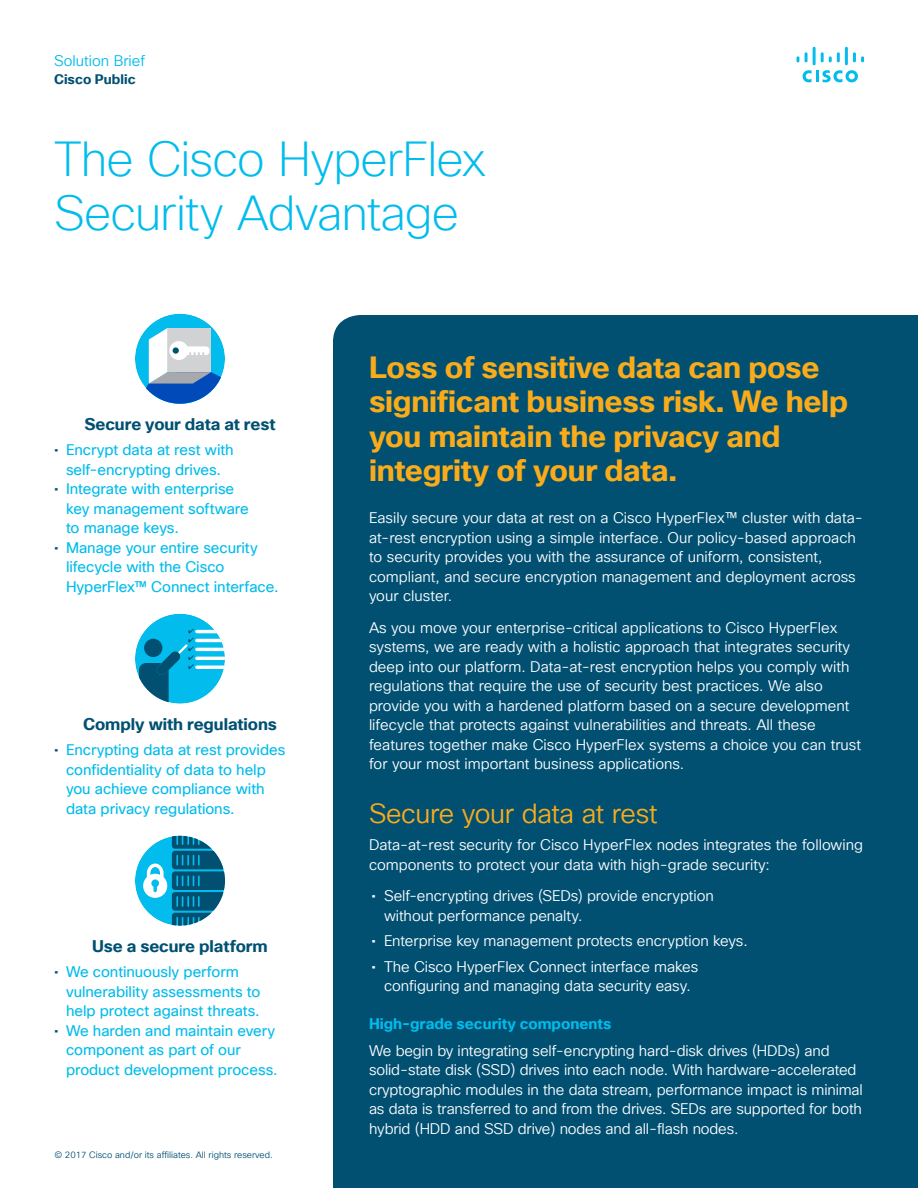
<style>
.page{position:relative;width:918px;height:1188px;background:#fff}
.page>*{position:absolute;margin:0;border:0;box-sizing:border-box;transform-origin:0 0}
.t1{font:200 48px/54px "Cisco Sans TT";letter-spacing:-.02em;color:#01bcec}
.t2{font:700 30px/34.5px "Cisco Sans TT";letter-spacing:-.01em;color:#faab1a}
.t3{font:27px "Cisco Sans TT Light";letter-spacing:-.02em;color:#faab1a}
.t4{font:700 16.5px "Cisco Sans TT";letter-spacing:-.005em;color:#015072}
.t5{font:15px/19.5px "Cisco Sans TT Light";color:#fff}
.t6{font:15px/19.5px "Cisco Sans TT";letter-spacing:-.005em;color:#01bcec}
.t7{font:700 15px "Cisco Sans TT";color:#01bcec}
.t8{font:15px "Cisco Sans TT Light";color:#01bcec}
.t9{font:700 13.5px "Cisco Sans TT";color:#015072}
.t10{font:9px "Cisco Sans TT Light";color:#015072}
.s1{color:#015072}
.s2{font-family:"Cisco Sans TT"}
</style>
<div class="page">
<svg style="left:803px;top:70px;width:55px;height:12px"></svg>
<svg style="left:797px;top:56px;width:2px;height:6px"></svg>
<svg style="left:805px;top:52px;width:3px;height:10px"></svg>
<hr style="left:813px;top:47px;width:3px;height:18px;background:#01bcec">
<svg style="left:821px;top:52px;width:19px;height:10px"></svg>
<hr style="left:845px;top:47px;width:3px;height:18px;background:#01bcec">
<svg style="left:853px;top:52px;width:11px;height:10px"></svg>
<div style="left:333px;top:315px;width:585px;height:873px;background:#015072"></div>
<div style="left:135px;top:314px;width:90px;height:90px;background:#01bcec;border-radius:50%"></div>
<svg style="left:138px;top:328px;width:87px;height:76px"></svg>
<div style="left:173px;top:347px;width:6px;height:7px;background:#015072;border-radius:50%"></div>
<div style="left:135px;top:614px;width:90px;height:90px;background:#01bcec;border-radius:50%"></div>
<svg style="left:139px;top:629px;width:86px;height:75px"></svg>
<div style="left:135px;top:836px;width:90px;height:90px;background:#01bcec;border-radius:50%"></div>
<svg style="left:143px;top:836px;width:82px;height:90px"></svg>
<p class="t8" style="left:54px;top:51px;width:93px">Solution Brief</p>
<p class="t9" style="left:54px;top:70px;width:83px">Cisco Public</p>
<h1 class="t1" style="left:54px;top:134px;width:434px">The Cisco HyperFlex<br>Security Advantage</h1>
<p class="t4" style="left:84px;top:413px;width:193px">Secure your data at rest</p>
<p class="t6" style="left:54px;top:441px;width:181px;text-align:center"><span class="s1">•</span> Encrypt data at rest with self-encrypting drives.</p>
<p class="t6" style="left:66px;top:480px;width:184px;text-indent:-12px"><span class="s1">•</span> Integrate with enterprise key management software to manage keys.</p>
<p class="t6" style="left:66px;top:538px;width:214px;text-indent:-12px"><span class="s1">•</span> Manage your entire security lifecycle with the Cisco<br>HyperFlex™ Connect interface.</p>
<p class="t4" style="left:83px;top:713px;width:196px">Comply with regulations</p>
<p class="t6" style="left:66px;top:741px;width:221px;text-indent:-12px"><span class="s1">•</span> Encrypting data at rest provides confidentiality of data to help you achieve compliance with data privacy regulations.</p>
<p class="t4" style="left:92px;top:935px;width:177px">Use a secure platform</p>
<p class="t6" style="left:66px;top:963px;width:196px;text-indent:-12px"><span class="s1">•</span> We continuously perform vulnerability assessments to help protect against threats.</p>
<p class="t6" style="left:66px;top:1021px;width:213px;text-indent:-12px"><span class="s1">•</span> We harden and maintain every component as part of our product development process.</p>
<p class="t10" style="left:54px;top:1149px;width:220px">© 2017 Cisco and/or its affiliates. All rights reserved.</p>
<h2 class="t2" style="left:369px;top:351px;width:481px">Loss of sensitive data can pose significant business risk. We help you maintain the privacy and integrity of your data.</h2>
<p class="t5" style="left:369px;top:509px;width:495px">Easily secure your data at rest on a Cisco HyperFlex™ cluster with data&shy;at-rest encryption using a simple interface. Our policy-based approach to security provides you with the assurance of uniform, consistent, compliant, and secure encryption management and deployment across your cluster.</p>
<p class="t5" style="left:369px;top:618px;width:494px">As you move your enterprise-critical applications to Cisco HyperFlex systems, we are ready with a holistic approach that integrates security deep into our platform. Data-at-rest encryption helps you comply with regulations that require the use of security best practices. We also provide you with a hardened platform based on a secure development lifecycle that protects against vulnerabilities and threats. All these features together make Cisco HyperFlex systems a choice you can trust for your most important business applications.</p>
<h3 class="t3" style="left:369px;top:796px;width:290px">Secure your data at rest</h3>
<p class="t5" style="left:369px;top:836px;width:496px">Data-at-rest security for Cisco HyperFlex nodes integrates the following components to protect your data with high-grade security:</p>
<p class="t5" style="left:384px;top:887px;width:331px;text-indent:-13px"><span class="s2">•</span> Self-encrypting drives (SEDs) provide encryption without performance penalty.</p>
<p class="t5" style="left:371px;top:932px;width:378px"><span class="s2">•</span> Enterprise key management protects encryption keys.</p>
<p class="t5" style="left:371px;top:957px;width:329px;text-align:center"><span class="s2">•</span> The Cisco HyperFlex Connect interface makes configuring and managing data security easy.</p>
<p class="t7" style="left:369px;top:1014px;width:244px">High-grade security components</p>
<p class="t5" style="left:369px;top:1041px;width:495px">We begin by integrating self-encrypting hard-disk drives (HDDs) and solid-state disk (SSD) drives into each node. With hardware-accelerated cryptographic modules in the data stream, performance impact is minimal as data is transferred to and from the drives. SEDs are supported for both hybrid (HDD and SSD drive) nodes and all-flash nodes.</p>
</div>
